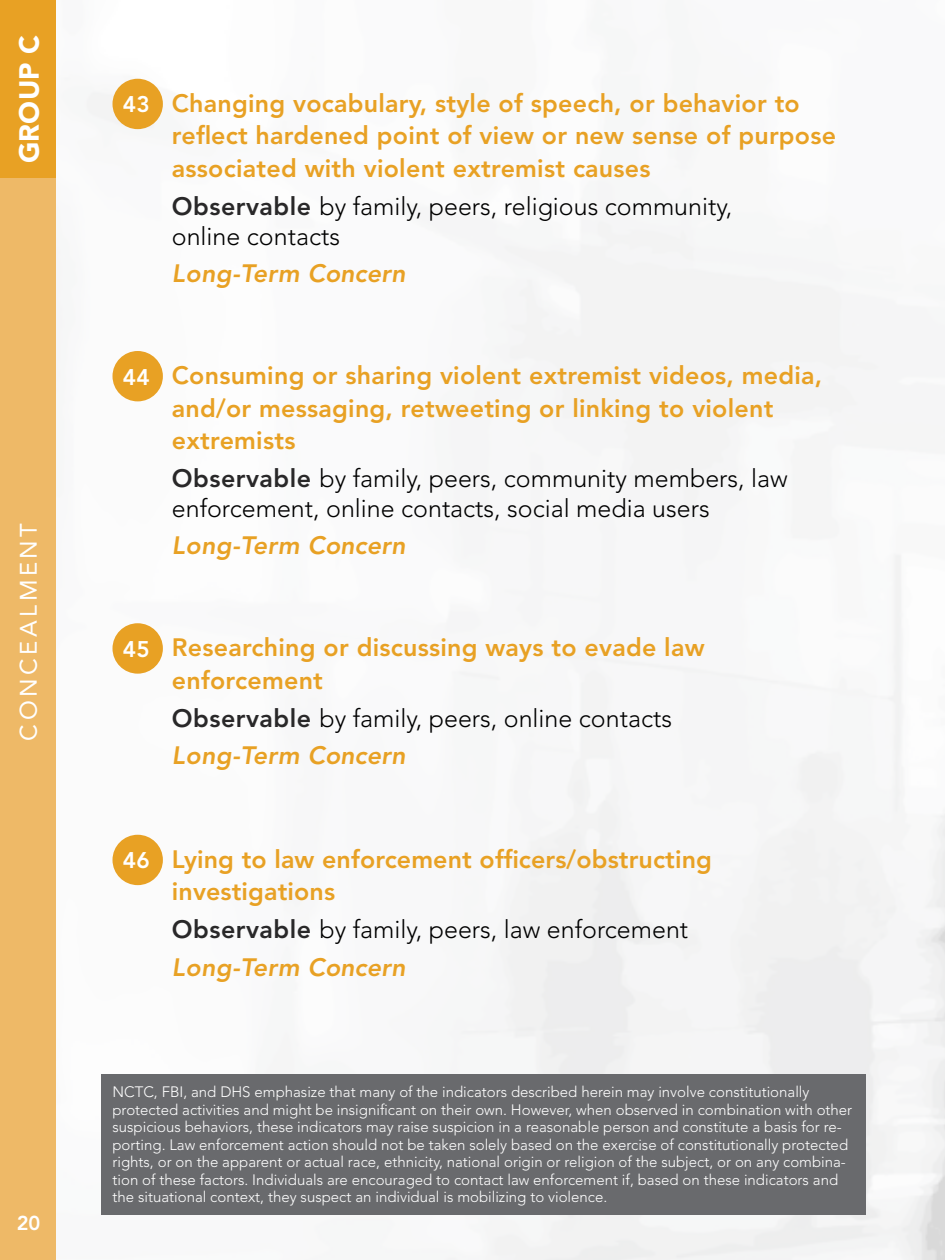
<style>
.page{position:relative;width:945px;height:1260px;background:#fff}
.page>*{position:absolute;margin:0;border:0;box-sizing:border-box;transform-origin:0 0}
.t1{font:900 27.5px "Avenir";letter-spacing:.01em;color:#fff}
.t2{font:800 25px/32.5px "Avenir";letter-spacing:.01em;color:#e8a124}
.t3{font:300 25px/30px "Avenir";color:#000}
.t4{font:italic 800 25px "Avenir";letter-spacing:.01em;color:#e8a124}
.t5{font:23.75px "Avenir";letter-spacing:.15em;color:#fff}
.t6{font:800 20px "Avenir";color:#fff}
.t7{font:300 15px/17.5px "Avenir";color:#fff}
.s1{font-size:22.5px;color:#fff}
.s2{font-weight:800;color:#292829}
.s3{font-weight:800;font-style:italic;color:#e8a124}
</style>
<div class="page">
<div style="left:0;top:0;width:56px;height:178px;background:#e8a124"></div>
<div style="left:0;top:178px;width:56px;height:1082px;background:#eeb967"></div>
<img style="left:86px;top:78px;width:859px;height:1182px">
<div style="left:113px;top:79px;width:50px;height:50px;background:#e8a124;border-radius:50%"></div>
<div style="left:113px;top:351px;width:50px;height:50px;background:#e8a124;border-radius:50%"></div>
<div style="left:113px;top:623px;width:50px;height:51px;background:#e8a124;border-radius:50%"></div>
<div style="left:113px;top:835px;width:50px;height:50px;background:#e8a124;border-radius:50%"></div>
<div style="left:101px;top:1075px;width:765px;height:140px;background:#696a6d"></div>
<h1 class="t1" style="left:13px;top:163px;width:130px;rotate:-90deg">GROUP C</h1>
<h3 class="t5" style="left:15px;top:741px;width:219px;rotate:-90deg">CONCEALMENT</h3>
<h3 class="t6" style="left:17px;top:1211px;width:25px">20</h3>
<h3 class="t6" style="left:29px;top:1211px;width:25px">20</h3>
<h2 class="t2" style="left:172px;top:87px;width:666px;text-indent:-49px"><span class="s1">43</span> Changing vocabulary, style of speech, or behavior to reflect hardened point of view or new sense of purpose associated with violent extremist causes</h2>
<h2 class="t3" style="left:172px;top:191px;width:562px"><span class="s2">Observable</span> by family, peers, religious community, online contacts</h2>
<h2 class="t4" style="left:172px;top:259px;width:235px">Long-Term Concern</h2>
<h2 class="t2" style="left:172px;top:359px;width:652px;text-indent:-49px"><span class="s1">44</span> Consuming or sharing violent extremist videos, media, and/or messaging, retweeting or linking to violent extremists</h2>
<h2 class="t3" style="left:172px;top:463px;width:617px"><span class="s2">Observable</span> by family, peers, community members, law enforcement, online contacts, social media users</h2>
<h2 class="t4" style="left:172px;top:531px;width:235px">Long-Term Concern</h2>
<h2 class="t2" style="left:172px;top:632px;width:534px;text-indent:-49px"><span class="s1">45</span> Researching or discussing ways to evade law enforcement</h2>
<h2 class="t3" style="left:172px;top:699px;width:502px;line-height:37.8px"><span class="s2">Observable</span> by family, peers, online contacts<br><span class="s3">Long-Term Concern</span></h2>
<h2 class="t2" style="left:172px;top:843px;width:542px;text-indent:-49px"><span class="s1">46</span> Lying to law enforcement officers/obstructing investigations</h2>
<h2 class="t3" style="left:172px;top:911px;width:518px;line-height:37.8px"><span class="s2">Observable</span> by family, peers, law enforcement<br><span class="s3">Long-Term Concern</span></h2>
<p class="t7" style="left:112px;top:1083px;width:741px">NCTC, FBI, and DHS emphasize that many of the indicators described herein may involve constitutionally protected activities and might be insignificant on their own. However, when observed in combination with other suspicious behaviors, these indicators may raise suspicion in a reasonable person and constitute a basis for re&shy;porting. Law enforcement action should not be taken solely based on the exercise of constitutionally protected rights, or on the apparent or actual race, ethnicity, national origin or religion of the subject, or on any combina&shy;tion of these factors. Individuals are encouraged to contact law enforcement if, based on these indicators and the situational context, they suspect an individual is mobilizing to violence.</p>
</div>
